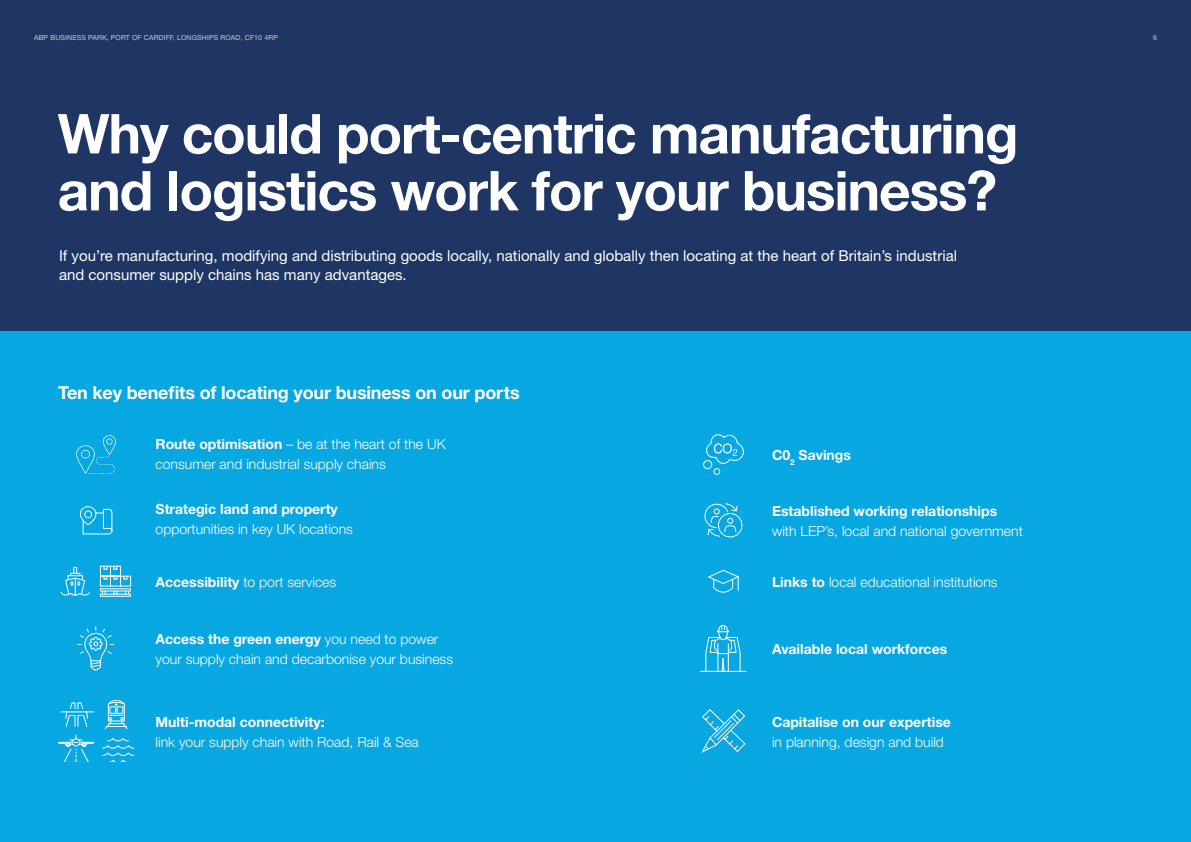
<style>
.page{position:relative;width:1191px;height:842px;background:#fff}
.page>*{position:absolute;margin:0;border:0;box-sizing:border-box;transform-origin:0 0}
.t1{font:700 55px/57px "Helvetica Neue";letter-spacing:-.02em;color:#fff}
.t2{font:700 18px "Helvetica Neue";letter-spacing:-.01em;color:#fff}
.t3{font:15px/19px "Helvetica Neue";color:#fff}
.t4{font:300 14px/20px "Helvetica Neue";color:#fff}
.t5{font:700 14px "Helvetica Neue";color:#fff}
.t6{font:7px "Helvetica Neue";letter-spacing:.02em;color:#cdcccc}
.t7{font:7px "Helvetica Neue";color:#ccc}
.s1{font-weight:700}
</style>
<div class="page">
<div style="left:0;top:0;width:1191px;height:335px;background:#1f3664"></div>
<div style="left:0;top:332px;width:1191px;height:510px;background:#07a7e1"></div>
<svg style="left:704px;top:503px;width:38px;height:35px"></svg>
<svg style="left:79px;top:506px;width:34px;height:29px"></svg>
<svg style="left:708px;top:570px;width:32px;height:23px"></svg>
<svg style="left:60px;top:565px;width:71px;height:32px"></svg>
<svg style="left:700px;top:625px;width:47px;height:47px"></svg>
<svg style="left:77px;top:626px;width:37px;height:45px"></svg>
<svg style="left:701px;top:709px;width:45px;height:44px"></svg>
<svg style="left:104px;top:700px;width:24px;height:30px"></svg>
<svg style="left:60px;top:702px;width:34px;height:25px"></svg>
<svg style="left:58px;top:734px;width:37px;height:28px"></svg>
<svg style="left:102px;top:738px;width:31px;height:24px"></svg>
<svg style="left:703px;top:434px;width:41px;height:41px"></svg>
<svg style="left:76px;top:435px;width:40px;height:39px"></svg>
<p class="t6" style="left:34px;top:33px;width:245px">ABP BUSINESS PARK, PORT OF CARDIFF, LONGSHIPS ROAD, CF10 4RP</p>
<p class="t7" style="left:1153px;top:33px;width:5px">6</p>
<h1 class="t1" style="left:58px;top:104px;width:962px">Why could port-centric manufacturing and logistics work for your business?</h1>
<p class="t3" style="left:59px;top:246px;width:899px">If you’re manufacturing, modifying and distributing goods locally, nationally and globally then locating at the heart of Britain’s industrial and consumer supply chains has many advantages.</p>
<p class="t2" style="left:58px;top:381px;width:463px">Ten key benefits of locating your business on our ports</p>
<p class="t4" style="left:156px;top:433px;width:292px"><span class="s1">Route optimisation</span> – be at the heart of the UK consumer and industrial supply chains</p>
<p class="t5" style="left:772px;top:446px;width:80px">C0<sub>2</sub> Savings</p>
<p class="t5" style="left:156px;top:501px;width:184px">Strategic land and property</p>
<p class="t4" style="left:156px;top:519px;width:199px">opportunities in key UK locations</p>
<p class="t4" style="left:156px;top:571px;width:182px"><span class="s1">Accessibility</span> to port services</p>
<p class="t4" style="left:772px;top:571px;width:227px"><span class="s1">Links to</span> local educational institutions</p>
<p class="t5" style="left:772px;top:502px;width:227px">Established working relationships</p>
<p class="t4" style="left:772px;top:520px;width:252px">with LEP’s, local and national government</p>
<p class="t4" style="left:156px;top:629px;width:299px"><span class="s1">Access the green energy</span> you need to power your supply chain and decarbonise your business</p>
<p class="t5" style="left:156px;top:713px;width:170px">Multi-modal connectivity:</p>
<p class="t4" style="left:156px;top:731px;width:265px">link your supply chain with Road, Rail &amp; Sea</p>
<p class="t5" style="left:772px;top:640px;width:177px">Available local workforces</p>
<p class="t5" style="left:772px;top:713px;width:180px">Capitalise on our expertise</p>
<p class="t4" style="left:772px;top:731px;width:173px">in planning, design and build</p>
</div>
